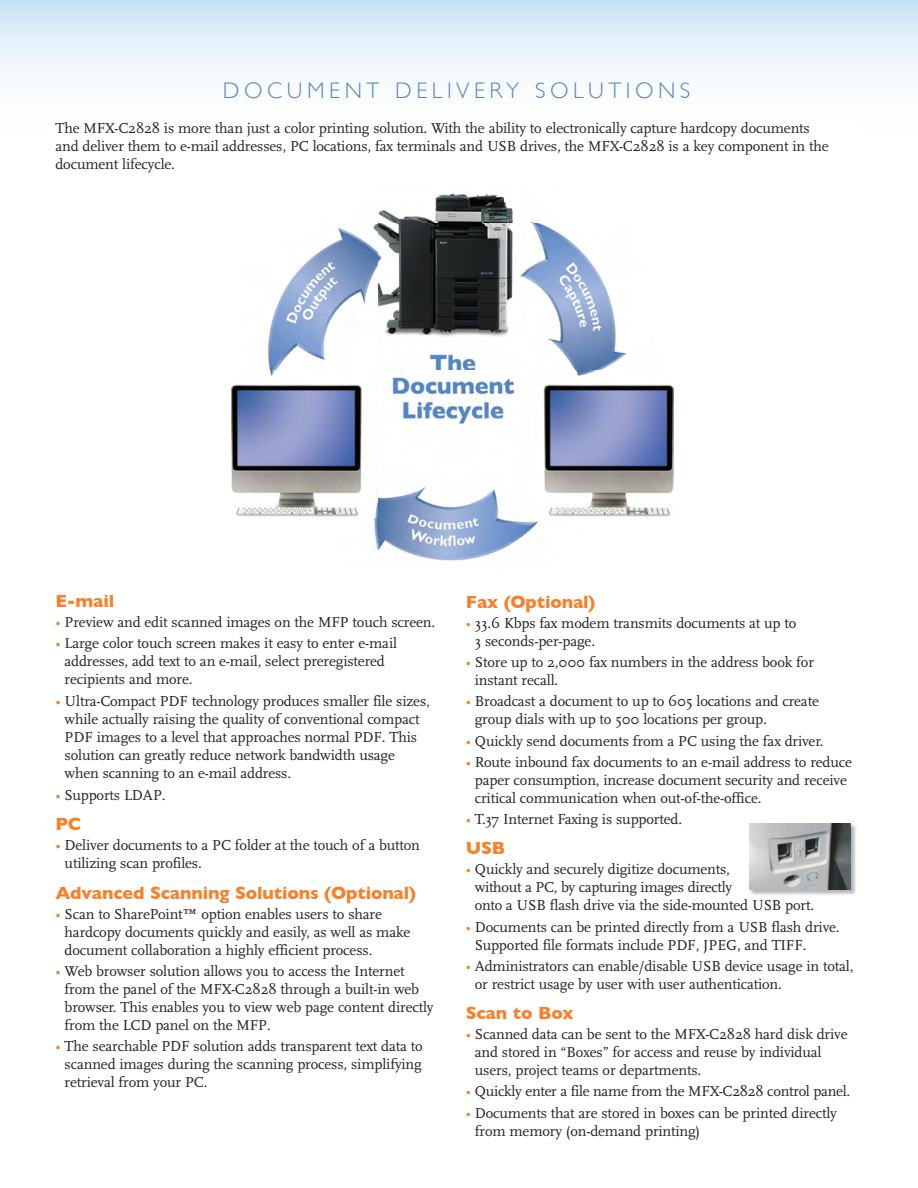
<style>
.page{position:relative;width:918px;height:1188px;background:#fff}
.page>*{position:absolute;margin:0;border:0;box-sizing:border-box;transform-origin:0 0}
.t1{font:300 22.5px "Gill Sans";letter-spacing:.2em;color:#5786c5}
.t2{font:700 18px "Gill Sans";letter-spacing:-.01em;color:#f4822b}
.t3{font:15px/18px "Scala";letter-spacing:-.01em;color:#231f20}
.s1{color:#f4822b}
</style>
<div class="page">
<div style="left:0;top:0;width:918px;height:159px;background:linear-gradient(to bottom,#d2e8f7,#fff)"></div>
<div style="left:54px;top:121px;width:808px;height:102px;background:#fff"></div>
<img style="left:231px;top:193px;width:443px;height:368px">
<img style="left:749px;top:823px;width:107px;height:72px">
<img style="left:749px;top:824px;width:101px;height:66px">
<h1 class="t1" style="left:223px;top:78px;width:469px">DOCUMENT DELIVERY SOLUTIONS</h1>
<p class="t3" style="left:56px;top:120px;width:775px">The MFX-C2828 is more than just a color printing solution. With the ability to electronically capture hardcopy documents and deliver them to e-mail addresses, PC locations, fax terminals and USB drives, the MFX-C2828 is a key component in the document lifecycle.</p>
<p class="t2" style="left:56px;top:590px;width:60px">E-mail</p>
<p class="t3" style="left:56px;top:614px;width:381px"><span class="s1">•</span> Preview and edit scanned images on the MFP touch screen.</p>
<p class="t3" style="left:65px;top:635px;width:334px;text-indent:-9px"><span class="s1">•</span> Large color touch screen makes it easy to enter e-mail addresses, add text to an e-mail, select preregistered recipients and more.</p>
<p class="t3" style="left:65px;top:692px;width:367px;text-indent:-9px"><span class="s1">•</span> Ultra-Compact PDF technology produces smaller file sizes, while actually raising the quality of conventional compact PDF images to a level that approaches normal PDF. This solution can greatly reduce network bandwidth usage when scanning to an e-mail address.</p>
<p class="t3" style="left:56px;top:787px;width:112px"><span class="s1">•</span> Supports LDAP.</p>
<p class="t2" style="left:56px;top:814px;width:27px">PC</p>
<p class="t3" style="left:65px;top:837px;width:357px;text-indent:-9px"><span class="s1">•</span> Deliver documents to a PC folder at the touch of a button utilizing scan profiles.</p>
<p class="t2" style="left:56px;top:882px;width:362px">Advanced Scanning Solutions (Optional)</p>
<p class="t3" style="left:65px;top:905px;width:347px;text-indent:-9px"><span class="s1">•</span> Scan to SharePoint™ option enables users to share hardcopy documents quickly and easily, as well as make document collaboration a highly efficient process.</p>
<p class="t3" style="left:65px;top:962px;width:370px;text-indent:-9px"><span class="s1">•</span> Web browser solution allows you to access the Internet from the panel of the MFX-C2828 through a built-in web browser. This enables you to view web page content directly from the LCD panel on the MFP.</p>
<p class="t3" style="left:65px;top:1038px;width:360px;text-align:justify;text-indent:-9px"><span class="s1">•</span> The searchable PDF solution adds transparent text data to scanned images during the scanning process, simplifying retrieval from your PC.</p>
<p class="t2" style="left:466px;top:591px;width:131px">Fax (Optional)</p>
<p class="t3" style="left:475px;top:614px;width:323px;text-indent:-9px"><span class="s1">•</span> 33.6 Kbps fax modem transmits documents at up to<br>3 seconds-per-page.</p>
<p class="t3" style="left:475px;top:654px;width:341px;text-indent:-9px"><span class="s1">•</span> Store up to 2,000 fax numbers in the address book for instant recall.</p>
<p class="t3" style="left:475px;top:693px;width:346px;text-indent:-9px"><span class="s1">•</span> Broadcast a document to up to 605 locations and create group dials with up to 500 locations per group.</p>
<p class="t3" style="left:466px;top:732px;width:359px"><span class="s1">•</span> Quickly send documents from a PC using the fax driver.</p>
<p class="t3" style="left:475px;top:753px;width:379px;text-indent:-9px"><span class="s1">•</span> Route inbound fax documents to an e-mail address to reduce paper consumption, increase document security and receive critical communication when out-of-the-office.</p>
<p class="t3" style="left:466px;top:811px;width:218px"><span class="s1">•</span> T.37 Internet Faxing is supported.</p>
<p class="t2" style="left:466px;top:838px;width:41px">USB</p>
<p class="t3" style="left:475px;top:861px;width:341px;text-indent:-9px"><span class="s1">•</span> Quickly and securely digitize documents,<br>without a PC, by capturing images directly<br>onto a USB flash drive via the side-mounted USB port.</p>
<p class="t3" style="left:475px;top:918px;width:366px;text-indent:-9px"><span class="s1">•</span> Documents can be printed directly from a USB flash drive.<br>Supported file formats include PDF, JPEG, and TIFF.</p>
<p class="t3" style="left:475px;top:957px;width:380px;text-indent:-9px"><span class="s1">•</span> Administrators can enable/disable USB device usage in total, or restrict usage by user with user authentication.</p>
<p class="t2" style="left:466px;top:1002px;width:109px">Scan to Box</p>
<p class="t3" style="left:475px;top:1025px;width:374px;text-indent:-9px"><span class="s1">•</span> Scanned data can be sent to the MFX-C2828 hard disk drive and stored in “Boxes” for access and reuse by individual users, project teams or departments.</p>
<p class="t3" style="left:466px;top:1083px;width:386px"><span class="s1">•</span> Quickly enter a file name from the MFX-C2828 control panel.</p>
<p class="t3" style="left:475px;top:1104px;width:364px;text-indent:-9px"><span class="s1">•</span> Documents that are stored in boxes can be printed directly from memory (on-demand printing)</p>
</div>
